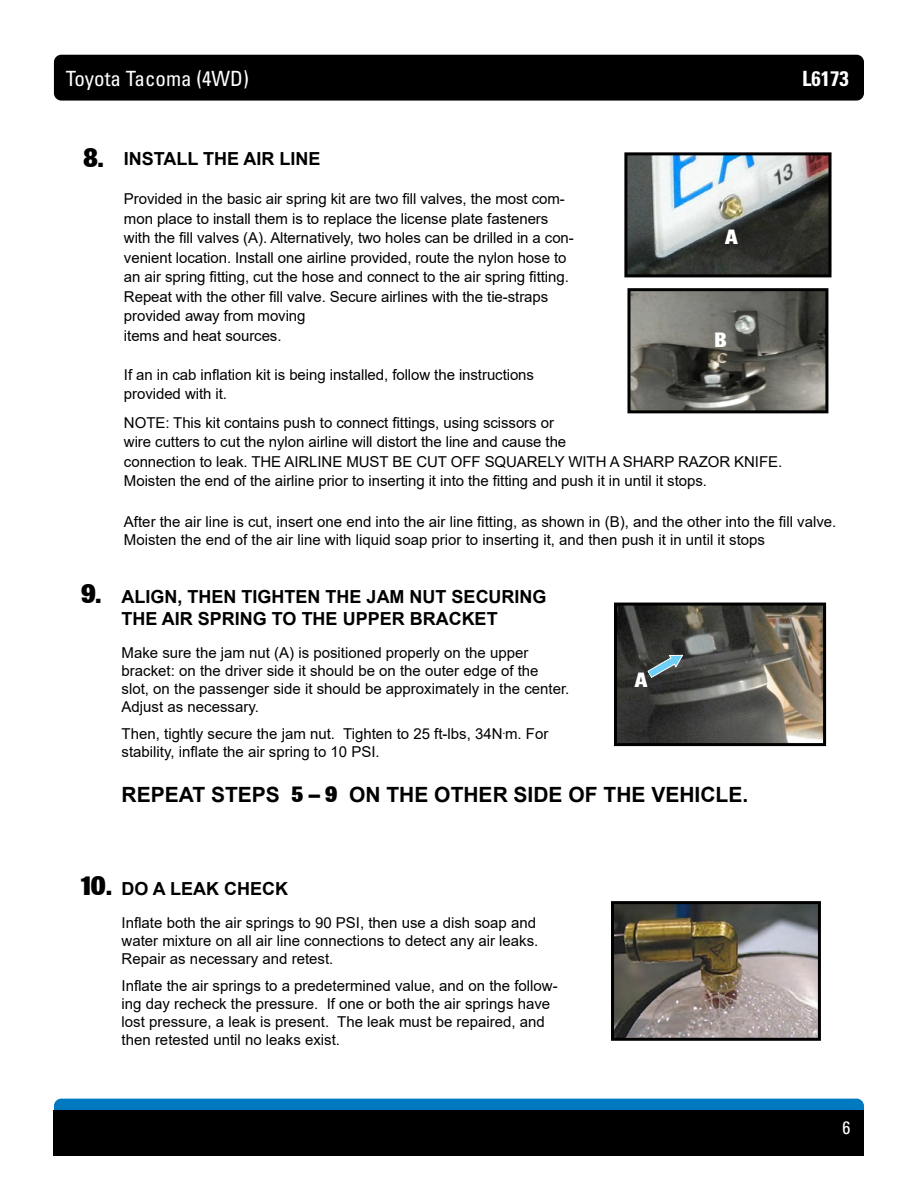
<style>
.page{position:relative;width:918px;height:1188px;background:#fff}
.page>*{position:absolute;margin:0;border:0;box-sizing:border-box;transform-origin:0 0}
.t1{font:700 21px "Arial";color:#000}
.t2{font:condensed 21px "Univers LT Std";color:#fff}
.t3{font:700 condensed 21px "Univers LT Std";color:#fff}
.t4{font:800 21px "Brown";color:#fff}
.t5{font:700 18px/21.6px "Arial";color:#000;text-align:center}
.t6{font:condensed 18px "Univers LT Std";color:#fff}
.t7{font:15px/19.5px "Arial";color:#000}
.s1{font-family:"Brown";font-weight:800;font-size:27px}
.s2{font-family:"Brown";font-weight:800;font-size:22.5px}
</style>
<div class="page">
<div style="left:54px;top:55px;width:810px;height:46px;background:#000;border-radius:7px"></div>
<div style="left:54px;top:1099px;width:810px;height:45px;background:#0079c1;border-radius:7px"></div>
<div style="left:54px;top:1110px;width:810px;height:46px;background:#000"></div>
<img style="left:618px;top:607px;width:204px;height:135px">
<div style="left:614px;top:603px;width:212px;height:143px;border:3px solid #000"></div>
<img style="left:631px;top:292px;width:193px;height:117px">
<div style="left:627px;top:288px;width:201px;height:125px;border:3px solid #000"></div>
<img style="left:628px;top:156px;width:200px;height:117px">
<div style="left:624px;top:152px;width:208px;height:125px;border:3px solid #000"></div>
<svg style="left:647px;top:655px;width:37px;height:24px"></svg>
<img style="left:615px;top:905px;width:202px;height:132px">
<div style="left:611px;top:901px;width:210px;height:140px;border:3px solid #000"></div>
<h1 class="t2" style="left:66px;top:65px;width:185px">Toyota Tacoma (4WD)</h1>
<h1 class="t3" style="left:802px;top:65px;width:48px">L6173</h1>
<p class="t5" style="left:83px;top:149px;width:239px"><span class="s1">8.</span> INSTALL THE AIR LINE</p>
<p class="t7" style="left:124px;top:189px;width:451px">Provided in the basic air spring kit are two fill valves, the most com&shy;mon place to install them is to replace the license plate fasteners with the fill valves (A). Alternatively, two holes can be drilled in a con&shy;venient location. Install one airline provided, route the nylon hose to an air spring fitting, cut the hose and connect to the air spring fitting.<br>Repeat with the other fill valve. Secure airlines with the tie-straps provided away from moving<br>items and heat sources.</p>
<p class="t7" style="left:124px;top:365px;width:412px">If an in cab inflation kit is being installed, follow the instructions provided with it.</p>
<p class="t7" style="left:124px;top:413px;width:660px">NOTE: This kit contains push to connect fittings, using scissors or<br>wire cutters to cut the nylon airline will distort the line and cause the<br>connection to leak. THE AIRLINE MUST BE CUT OFF SQUARELY WITH A SHARP RAZOR KNIFE.<br>Moisten the end of the airline prior to inserting it into the fitting and push it in until it stops.</p>
<p class="t7" style="left:124px;top:513px;width:714px;line-height:18px">After the air line is cut, insert one end into the air line fitting, as shown in (B), and the other into the fill valve.<br>Moisten the end of the air line with liquid soap prior to inserting it, and then push it in until it stops</p>
<h1 class="t4" style="left:725px;top:225px;width:14px">A</h1>
<h1 class="t4" style="left:714px;top:328px;width:14px">B</h1>
<p class="t5" style="left:81px;top:586px;width:467px"><span class="s1">9.</span> ALIGN, THEN TIGHTEN THE JAM NUT SECURING<br>THE AIR SPRING TO THE UPPER BRACKET</p>
<p class="t7" style="left:122px;top:644px;width:449px;line-height:18px">Make sure the jam nut (A) is positioned properly on the upper bracket: on the driver side it should be on the outer edge of the slot, on the passenger side it should be approximately in the center.<br>Adjust as necessary.</p>
<p class="t7" style="left:122px;top:725px;width:428px;line-height:18px">Then, tightly secure the jam nut. Tighten to 25 ft-lbs, 34N<sup>.</sup>m. For stability, inflate the air spring to 10 PSI.</p>
<h1 class="t4" style="left:635px;top:668px;width:14px">A</h1>
<h1 class="t1" style="left:122px;top:780px;width:628px">REPEAT STEPS <span class="s2">5 – 9</span> ON THE OTHER SIDE OF THE VEHICLE.</h1>
<p class="t5" style="left:81px;top:878px;width:209px"><span class="s1">10.</span> DO A LEAK CHECK</p>
<p class="t7" style="left:122px;top:914px;width:418px;line-height:18px">Inflate both the air springs to 90 PSI, then use a dish soap and water mixture on all air line connections to detect any air leaks.<br>Repair as necessary and retest.</p>
<p class="t7" style="left:122px;top:977px;width:438px;line-height:18px">Inflate the air springs to a predetermined value, and on the follow&shy;ing day recheck the pressure. If one or both the air springs have lost pressure, a leak is present. The leak must be repaired, and then retested until no leaks exist.</p>
<p class="t6" style="left:843px;top:1116px;width:9px">6</p>
</div>
